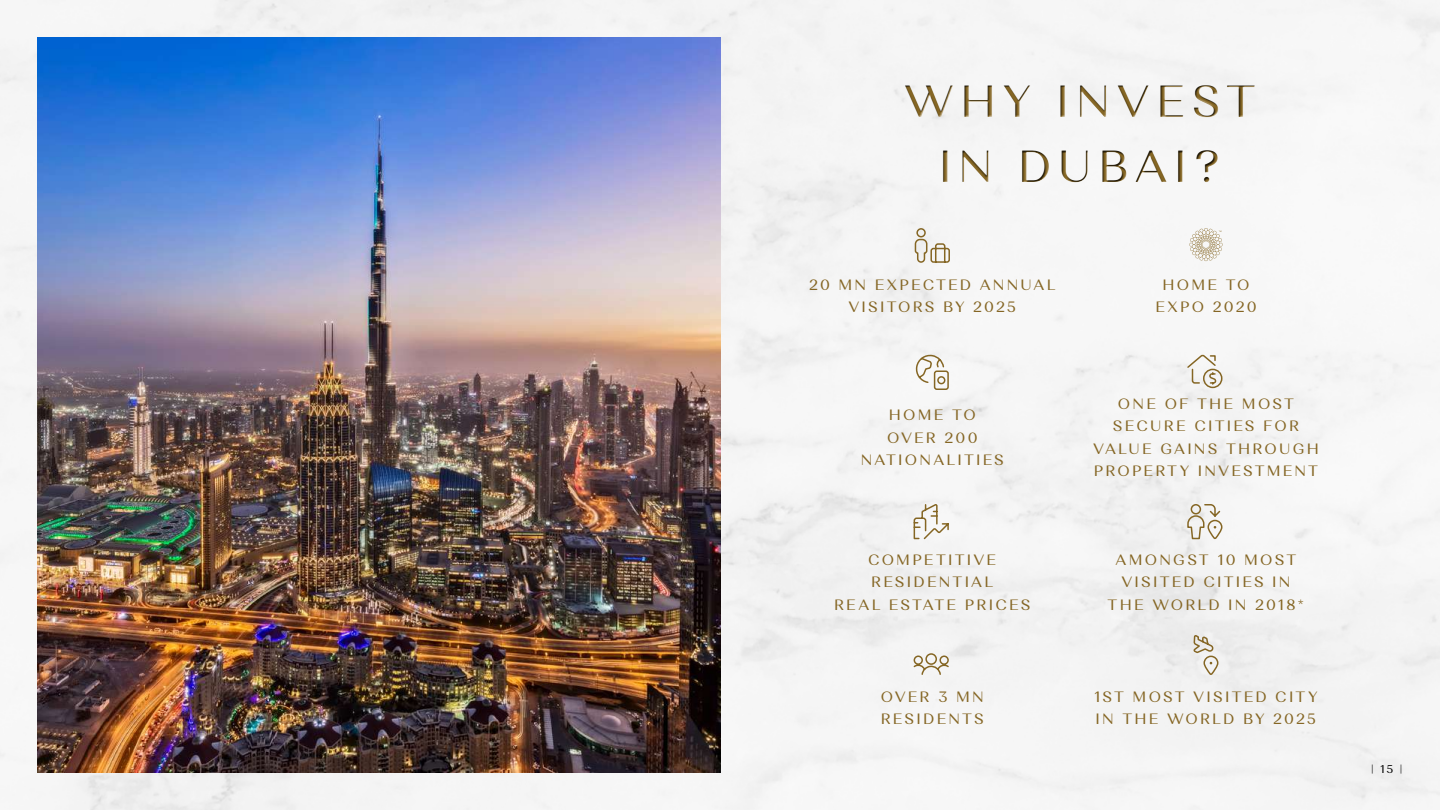
<style>
.page{position:relative;width:1440px;height:810px;background:#f5f5f5}
.page>*{position:absolute;margin:0;border:0;box-sizing:border-box;transform-origin:0 0}
.t1{font:45px/65.5px "Alethia Pro";letter-spacing:.14em;color:#856624;text-align:center}
.t2{font:15px/22.5px "Alethia Pro";letter-spacing:.145em;color:#856624;text-align:center}
.t3{font:11.25px "Alethia Pro";color:#000}
</style>
<div class="page">
<img style="left:38px;top:38px;width:682px;height:734px">
<div style="left:903px;top:83px;width:354px;height:101px;background:#000;opacity:.75"></div>
<svg style="left:1189px;top:228px;width:33px;height:33px"></svg>
<svg style="left:916px;top:354px;width:34px;height:37px"></svg>
<svg style="left:1186px;top:353px;width:37px;height:36px"></svg>
<svg style="left:913px;top:503px;width:37px;height:38px"></svg>
<svg style="left:1186px;top:503px;width:37px;height:38px"></svg>
<svg style="left:912px;top:652px;width:38px;height:24px"></svg>
<svg style="left:914px;top:227px;width:37px;height:37px"></svg>
<svg style="left:1192px;top:583px;width:27px;height:93px"></svg>
<h1 class="t1" style="left:904px;top:68px;width:353px">WHY INVEST<br>IN DUBAI?</h1>
<p class="t2" style="left:809px;top:273px;width:248px">20 MN EXPECTED ANNUAL<br>VISITORS BY 2025</p>
<p class="t2" style="left:1155px;top:273px;width:103px">HOME TO<br>EXPO 2020</p>
<p class="t2" style="left:861px;top:403px;width:145px">HOME TO<br>OVER 200<br>NATIONALITIES</p>
<p class="t2" style="left:1093px;top:392px;width:227px">ONE OF THE MOST<br>SECURE CITIES FOR<br>VALUE GAINS THROUGH<br>PROPERTY INVESTMENT</p>
<p class="t2" style="left:834px;top:548px;width:198px">COMPETITIVE<br>RESIDENTIAL<br>REAL ESTATE PRICES</p>
<p class="t2" style="left:1108px;top:548px;width:198px">AMONGST 10 MOST<br>VISITED CITIES IN<br>THE WORLD IN 2018*</p>
<p class="t2" style="left:881px;top:685px;width:105px;text-align:left">OVER 3 MN<br>RESIDENTS</p>
<p class="t2" style="left:1094px;top:685px;width:225px;text-align:left">1ST MOST VISITED CITY<br>IN THE WORLD BY 2025</p>
<p class="t3" style="left:1371px;top:761px;width:33px">| 15 |</p>
</div>
